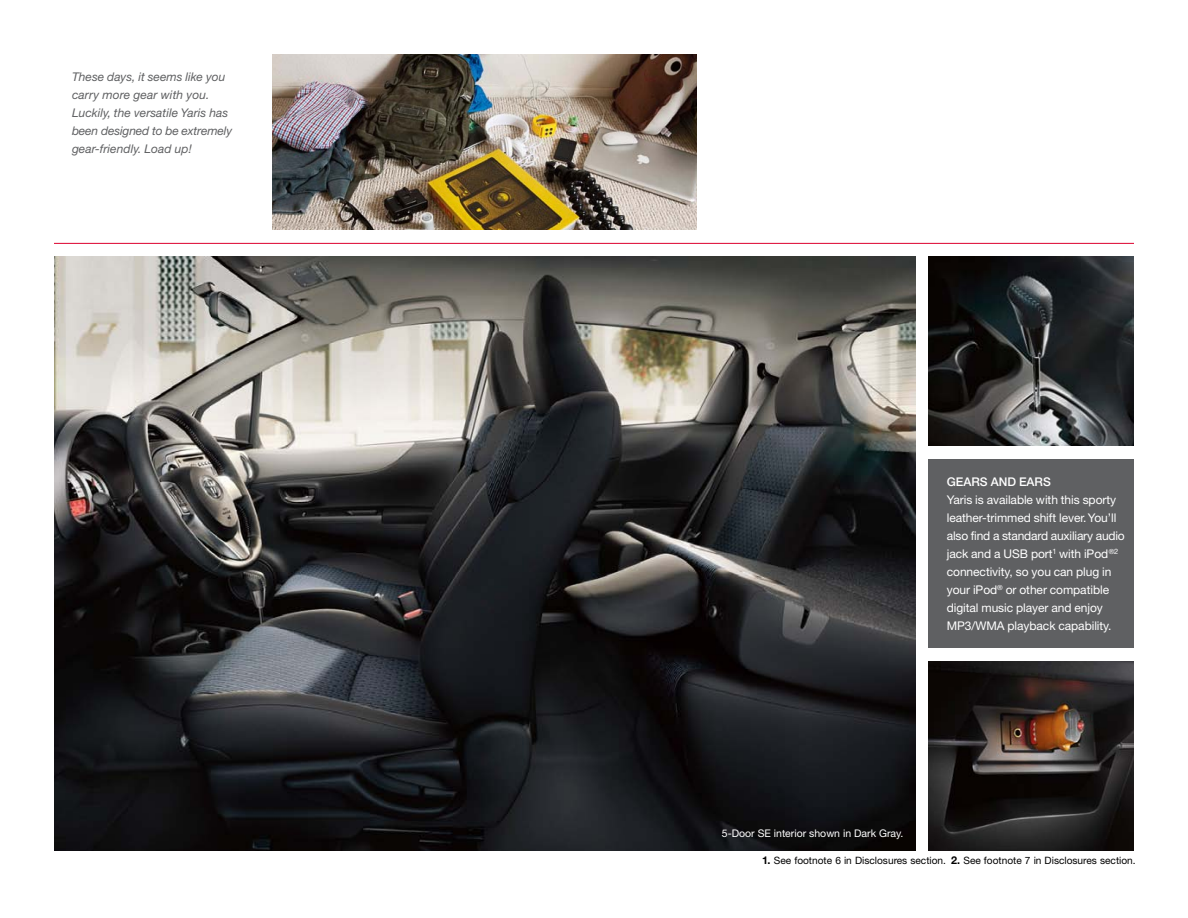
<style>
.page{position:relative;width:1188px;height:918px;background:#fff}
.page>*{position:absolute;margin:0;border:0;box-sizing:border-box;transform-origin:0 0}
.t1{font:12px/18px "Helvetica Neue LT Std";letter-spacing:-.005em;color:#fff}
.t2{font:italic 12px/18px "Helvetica Neue LT Std";letter-spacing:.005em;color:#5f6062}
.t3{font:500 12px "Helvetica Neue LT Std";color:#fff}
.t4{font:10.5px "Helvetica Neue LT Std";color:#fff}
.t5{font:10.2px "Helvetica Neue LT Std";color:#000}
.s1{font-weight:700;font-size:10.8px}
</style>
<div class="page">
<div style="left:929px;top:459px;width:205px;height:189px;background:#5f6062"></div>
<hr style="left:54px;top:243px;width:1080px;height:1px;background:#dc002e">
<img style="left:54px;top:256px;width:861px;height:594px">
<img style="left:929px;top:662px;width:205px;height:188px">
<img style="left:929px;top:256px;width:205px;height:190px">
<img style="left:273px;top:54px;width:424px;height:176px">
<p class="t2" style="left:72px;top:67px;width:162px">These days, it seems like you carry more gear with you.<br>Luckily, the versatile Yaris has been designed to be extremely gear-friendly. Load up!</p>
<p class="t3" style="left:947px;top:474px;width:106px">GEARS AND EARS</p>
<p class="t1" style="left:947px;top:490px;width:180px">Yaris is available with this sporty leather-trimmed shift lever. You’ll also find a standard auxiliary audio jack and a USB port<sup>1</sup> with iPod<sup>®</sup><sup>2 </sup>connectivity, so you can plug in your iPod<sup>®</sup> or other compatible digital music player and enjoy MP3/WMA playback capability.</p>
<p class="t4" style="left:722px;top:827px;width:183px">5-Door SE interior shown in Dark Gray.</p>
<p class="t5" style="left:762px;top:854px;width:375px"><span class="s1">1.</span> See footnote 6 in Disclosures section. <span class="s1">2.</span> See footnote 7 in Disclosures section.</p>
</div>
